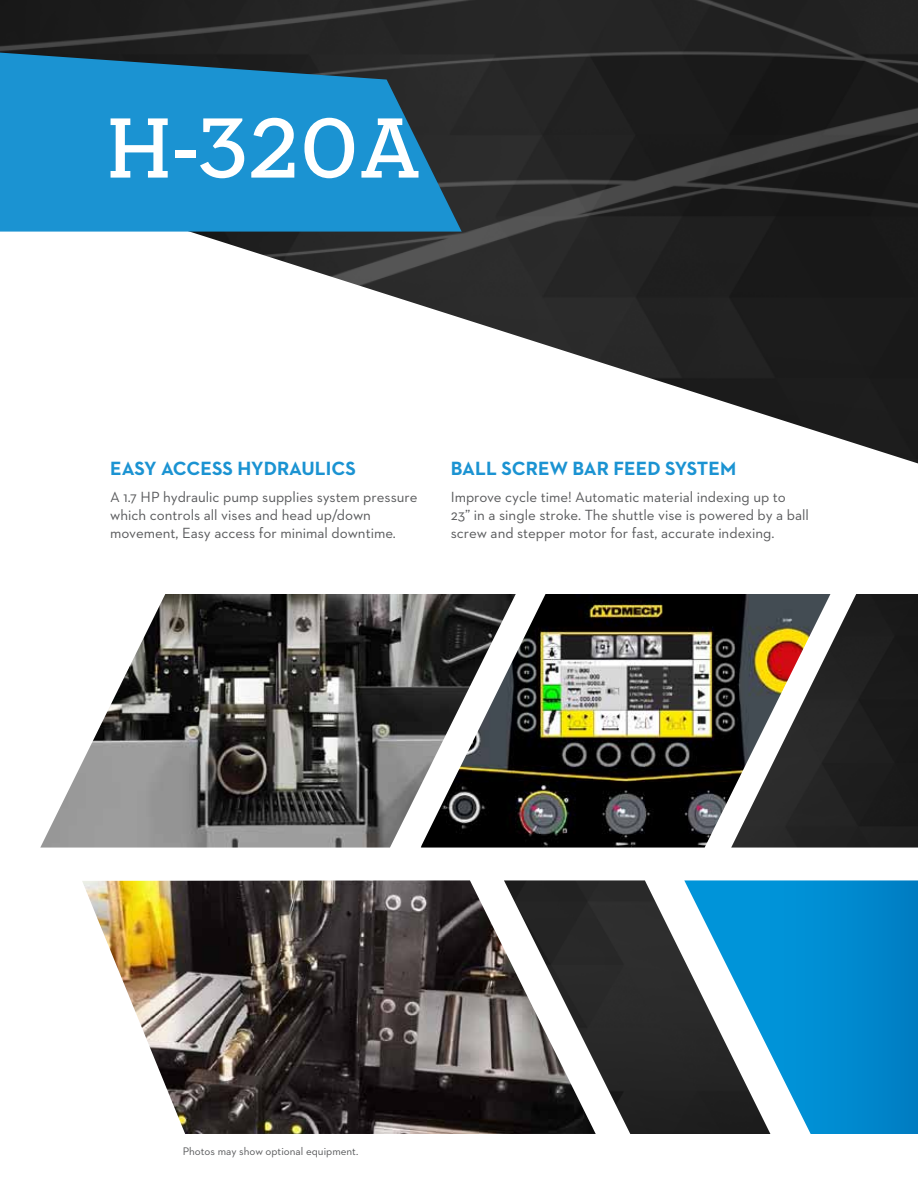
<style>
.page{position:relative;width:918px;height:1188px;background:#fff}
.page>*{position:absolute;margin:0;border:0;box-sizing:border-box;transform-origin:0 0}
.t1{font:600 87px "Neutraface Slab Text";color:#fff}
.t2{font:700 19.5px "Neutraface 2 Text";color:#1b93d2}
.t3{font:15px/18px "Neutraface 2 Text";color:#58595b}
.t4{font:11.1px "Neutraface 2 Text";color:#58595b}
</style>
<div class="page">
<img style="left:254px;top:0;width:664px;height:463px">
<img style="left:516px;top:594px;width:215px;height:254px">
<img style="left:731px;top:594px;width:187px;height:254px">
<img style="left:40px;top:594px;width:476px;height:254px">
<img style="left:82px;top:880px;width:422px;height:254px">
<svg style="left:770px;top:880px;width:148px;height:254px"></svg>
<img style="left:504px;top:880px;width:266px;height:254px">
<svg style="left:254px;top:53px;width:208px;height:179px;fill:#1b93d2"></svg>
<img style="left:0;top:0;width:254px;height:707px">
<h1 class="t1" style="left:106px;top:94px;width:298px">H-320a</h1>
<h2 class="t2" style="left:110px;top:456px;width:247px">EASY ACCESS HYDRAULICS</h2>
<p class="t3" style="left:110px;top:488px;width:309px">A 1.7 HP hydraulic pump supplies system pressure which controls all vises and head up/down movement, Easy access for minimal downtime.</p>
<h2 class="t2" style="left:451px;top:456px;width:287px">BALL SCREW BAR FEED SYSTEM</h2>
<p class="t3" style="left:451px;top:488px;width:360px">Improve cycle time! Automatic material indexing up to<br>23” in a single stroke. The shuttle vise is powered by a ball screw and stepper motor for fast, accurate indexing.</p>
<p class="t4" style="left:183px;top:1144px;width:177px">Photos may show optional equipment.</p>
</div>
